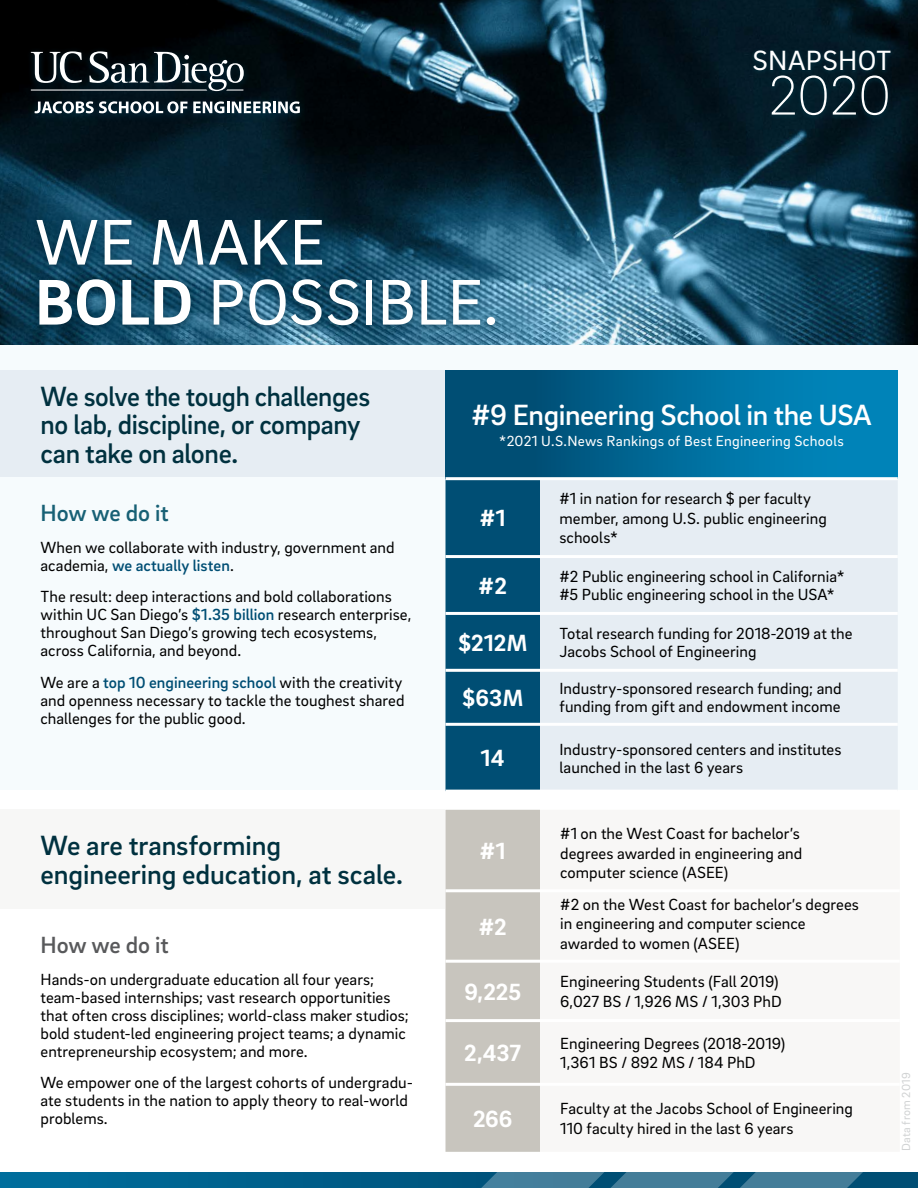
<style>
.page{position:relative;width:918px;height:1188px;background:#fff}
.page>*{position:absolute;margin:0;border:0;box-sizing:border-box;transform-origin:0 0}
.Basic_P{font:66px/60px "Brix Sans";letter-spacing:.005em;color:#fff}
.P_11pt{font:200 57px "Brix Sans";color:#fff}
.item_details{font:500 30px "Brix Sans";letter-spacing:-.015em;color:#fff}
.Basic_P-2{font:500 28.5px/28.5px "Brix Sans";letter-spacing:-.015em;color:#00313f;scale:.96 1}
.Paragraph_Style_1{font:500 28.5px/28.5px "Brix Sans";letter-spacing:-.005em;color:#00313f}
.P_11pt-2{font:28.5px "Brix Sans";letter-spacing:.01em;color:#fff}
.item_h2{font:700 24px "Brix Sans";letter-spacing:-.005em;color:#fff}
.Style_1{font:700 24px "Brix Sans";letter-spacing:.01em;color:#fff}
.h1_5{font:500 24px "Brix Sans";letter-spacing:-.005em;color:#176075}
.h1_5-2{font:500 24px "Brix Sans";letter-spacing:-.005em;color:#58595b}
.item_details-2{font:16.5px/19.5px "Brix Sans";letter-spacing:.005em;color:#000}
._2020_p{font:16.5px/18px "Brix Sans";letter-spacing:.005em;color:#000}
.item_details-3{font:15px "Brix Sans";letter-spacing:.02em;color:#fff}
.P_11pt-3{font:12px "Brix Sans";letter-spacing:.015em;color:#d1d3d4}
.s1{font-weight:700}
.s2{font-weight:500;color:#004e74}
</style>
<div class="page">
<div style="left:0;top:0;width:918px;height:790px;background:#f6fbfd"></div>
<div style="left:0;top:1172px;width:918px;height:16px;background:#006794"></div>
<svg style="left:297px;top:909px;width:621px;height:279px"></svg>
<img style="left:0;top:0;width:918px;height:344px">
<div style="left:0;top:371px;width:446px;height:106px;background:#e6edf3"></div>
<div style="left:446px;top:371px;width:452px;height:108px;background:linear-gradient(to right,#00476b,#008cc4)"></div>
<div style="left:446px;top:480px;width:94px;height:310px;background:#004e74"></div>
<div style="left:540px;top:480px;width:358px;height:309px;background:#e6edf3"></div>
<hr style="left:446px;top:477px;width:94px;height:3px;background:#fff">
<hr style="left:540px;top:477px;width:358px;height:3px;background:#fff">
<hr style="left:446px;top:555px;width:94px;height:3px;background:#fff">
<hr style="left:540px;top:555px;width:358px;height:3px;background:#fff">
<hr style="left:446px;top:612px;width:94px;height:3px;background:#fff">
<hr style="left:540px;top:612px;width:358px;height:3px;background:#fff">
<hr style="left:446px;top:669px;width:94px;height:3px;background:#fff">
<hr style="left:446px;top:723px;width:94px;height:3px;background:#fff">
<hr style="left:540px;top:669px;width:358px;height:3px;background:#fff">
<hr style="left:540px;top:723px;width:358px;height:3px;background:#fff">
<div style="left:0;top:810px;width:446px;height:99px;background:#f7f7f6"></div>
<div style="left:446px;top:810px;width:94px;height:342px;background:#c8c5be"></div>
<div style="left:540px;top:909px;width:360px;height:243px;background:#f8f7f6"></div>
<hr style="left:446px;top:889px;width:94px;height:3px;background:#fff">
<hr style="left:446px;top:960px;width:94px;height:3px;background:#fff">
<hr style="left:446px;top:1019px;width:94px;height:3px;background:#fff">
<hr style="left:540px;top:960px;width:360px;height:3px;background:#fff">
<hr style="left:540px;top:1019px;width:360px;height:3px;background:#fff">
<hr style="left:446px;top:1083px;width:94px;height:3px;background:#fff">
<hr style="left:540px;top:1083px;width:360px;height:3px;background:#fff">
<div style="left:749px;top:48px;width:146px;height:74px;background:#013241;opacity:.5"></div>
<div style="left:23px;top:209px;width:486px;height:135px;background:#004e74;opacity:.5"></div>
<div style="left:29px;top:214px;width:474px;height:122px;background:#000;opacity:.3"></div>
<div style="left:24px;top:46px;width:284px;height:77px;background:#004e74;opacity:.5"></div>
<svg style="left:31px;top:51px;width:213px;height:40px"></svg>
<svg style="left:35px;top:101px;width:265px;height:12px"></svg>
<p class="P_11pt-2" style="left:752px;top:42px;width:141px">SNAPSHOT</p>
<p class="P_11pt" style="left:768px;top:59px;width:125px">2020</p>
<p class="Basic_P" style="left:35px;top:210px;width:465px">WE MAKE<br><span class="s1">BOLD</span> POSSIBLE.</p>
<p class="Basic_P-2" style="left:40px;top:381px;width:345px">We solve the tough challenges no lab, discipline, or company can take on alone.</p>
<p class="h1_5" style="left:40px;top:498px;width:130px">How we do it</p>
<p class="_2020_p" style="left:40px;top:538px;width:356px">When we collaborate with industry, government and academia, <span class="s2">we actually listen</span>.</p>
<p class="_2020_p" style="left:40px;top:587px;width:372px">The result: deep interactions and bold collaborations within UC San Diego’s <span class="s2">$1.35 billion</span> research enterprise, throughout San Diego’s growing tech ecosystems, across California, and beyond.</p>
<p class="_2020_p" style="left:40px;top:673px;width:366px">We are a <span class="s2">top 10 engineering school</span> with the creativity and openness necessary to tackle the toughest shared challenges for the public good.</p>
<p class="item_details" style="left:471px;top:395px;width:402px">#9 Engineering School in the USA</p>
<p class="item_details-3" style="left:499px;top:431px;width:346px">*2021 U.S.News Rankings of Best Engineering Schools</p>
<p class="item_h2" style="left:480px;top:502px;width:27px">#1</p>
<p class="item_details-2" style="left:560px;top:488px;width:269px">#1 in nation for research $ per faculty member, among U.S. public engineering schools*</p>
<p class="item_h2" style="left:479px;top:570px;width:30px">#2</p>
<p class="item_details-2" style="left:560px;top:567px;width:287px;line-height:18px">#2 Public engineering school in California* #5 Public engineering school in the USA*</p>
<p class="Style_1" style="left:458px;top:627px;width:71px">$212M</p>
<p class="item_details-2" style="left:560px;top:624px;width:295px;line-height:18px">Total research funding for 2018-2019 at the<br>Jacobs School of Engineering</p>
<p class="Style_1" style="left:462px;top:682px;width:63px">$63M</p>
<p class="item_details-2" style="left:560px;top:679px;width:284px;line-height:18px">Industry-sponsored research funding; and funding from gift and endowment income</p>
<p class="Style_1" style="left:481px;top:743px;width:25px">14</p>
<p class="item_details-2" style="left:560px;top:739px;width:284px;line-height:18px">Industry-sponsored centers and institutes launched in the last 6 years</p>
<p class="Paragraph_Style_1" style="left:40px;top:830px;width:364px">We are transforming engineering education, at scale.</p>
<p class="item_h2" style="left:480px;top:835px;width:27px">#1</p>
<p class="item_details-2" style="left:560px;top:823px;width:244px">#1 on the West Coast for bachelor’s degrees awarded in engineering and computer science (ASEE)</p>
<p class="h1_5-2" style="left:40px;top:930px;width:130px">How we do it</p>
<p class="_2020_p" style="left:40px;top:970px;width:370px">Hands-on undergraduate education all four years; team-based internships; vast research opportunities that often cross disciplines; world-class maker studios; bold student-led engineering project teams; a dynamic entrepreneurship ecosystem; and more.</p>
<p class="_2020_p" style="left:40px;top:1073px;width:374px">We empower one of the largest cohorts of undergradu&shy;ate students in the nation to apply theory to real-world problems.</p>
<p class="item_h2" style="left:479px;top:911px;width:30px">#2</p>
<p class="item_details-2" style="left:560px;top:894px;width:300px">#2 on the West Coast for bachelor’s degrees in engineering and computer science awarded to women (ASEE)</p>
<p class="item_h2" style="left:464px;top:976px;width:58px">9,225</p>
<p class="item_details-2" style="left:560px;top:971px;width:223px">Engineering Students (Fall 2019)<br>6,027 BS / 1,926 MS / 1,303 PhD</p>
<p class="item_h2" style="left:464px;top:1037px;width:59px">2,437</p>
<p class="item_details-2" style="left:560px;top:1033px;width:227px">Engineering Degrees (2018-2019)<br>1,361 BS / 892 MS / 184 PhD</p>
<p class="item_h2" style="left:473px;top:1103px;width:41px">266</p>
<p class="item_details-2" style="left:560px;top:1098px;width:294px">Faculty at the Jacobs School of Engineering<br>110 faculty hired in the last 6 years</p>
<p class="P_11pt-3" style="left:898px;top:1151px;width:80px;rotate:-90deg">Data from 2019</p>
</div>
